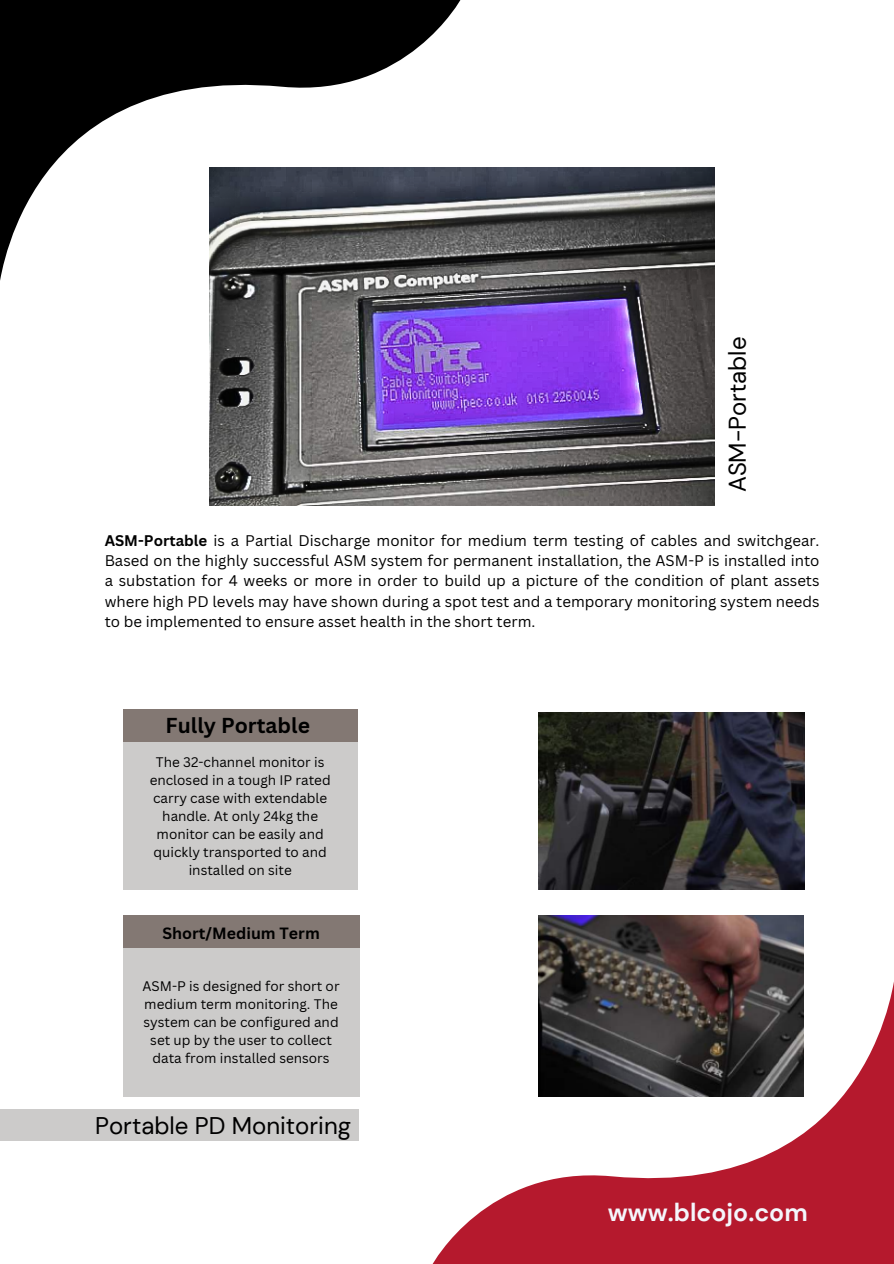
<style>
.page{position:relative;width:894px;height:1264px;background:#fff}
.page>*{position:absolute;margin:0;border:0;box-sizing:border-box;transform-origin:0 0}
.t1{font:700 24.9px "DM Sans";color:#f4f6fc}
.t2{font:24px "DM Sans";color:#000}
.t3{font:700 21px "Canva Sans";color:#000}
.t4{font:700 15.9px "Canva Sans";color:#000}
.t5{font:15px/20.2px "Canva Sans";color:#000;text-align:justify}
.t6{font:13.5px/18px "Canva Sans";color:#000;text-align:center}
.s1{font-weight:700}
</style>
<div class="page">
<img style="left:210px;top:168px;width:504px;height:337px">
<img style="left:538px;top:712px;width:265px;height:177px">
<img style="left:538px;top:915px;width:265px;height:65px">
<div style="left:123px;top:709px;width:234px;height:33px;background:#837873"></div>
<div style="left:123px;top:742px;width:234px;height:147px;background:#cccbca"></div>
<div style="left:123px;top:947px;width:236px;height:149px;background:#cccbca"></div>
<div style="left:123px;top:915px;width:236px;height:32px;background:#837873"></div>
<div style="left:0;top:1109px;width:359px;height:31px;background:#cccbca"></div>
<svg style="left:0;top:0;width:461px;height:283px"></svg>
<svg style="left:433px;top:980px;width:460px;height:283px"></svg>
<p class="t2" style="left:721px;top:492px;width:157px;rotate:-90deg">ASM-Portable</p>
<h5 class="t5" style="left:105px;top:530px;width:716px"><span class="s1">ASM-Portable</span> is a Partial Discharge monitor for medium term testing of cables and switchgear.<br>Based on the highly successful ASM system for permanent installation, the ASM-P is installed into a substation for 4 weeks or more in order to build up a picture of the condition of plant assets where high PD levels may have shown during a spot test and a temporary monitoring system needs to be implemented to ensure asset health in the short term.</h5>
<h3 class="t3" style="left:165px;top:710px;width:146px">Fully Portable</h3>
<p class="t6" style="left:150px;top:752px;width:182px">The 32-channel monitor is enclosed in a tough IP rated carry case with extendable handle. At only 24kg the monitor can be easily and quickly transported to and installed on site</p>
<h4 class="t4" style="left:162px;top:921px;width:159px">Short/Medium Term</h4>
<p class="t6" style="left:142px;top:976px;width:198px">ASM-P is designed for short or medium term monitoring. The system can be configured and set up by the user to collect data from installed sensors</p>
<h2 class="t2" style="left:95px;top:1110px;width:257px">Portable PD Monitoring</h2>
<p class="t1" style="left:607px;top:1196px;width:201px">www.blcojo.com</p>
</div>
